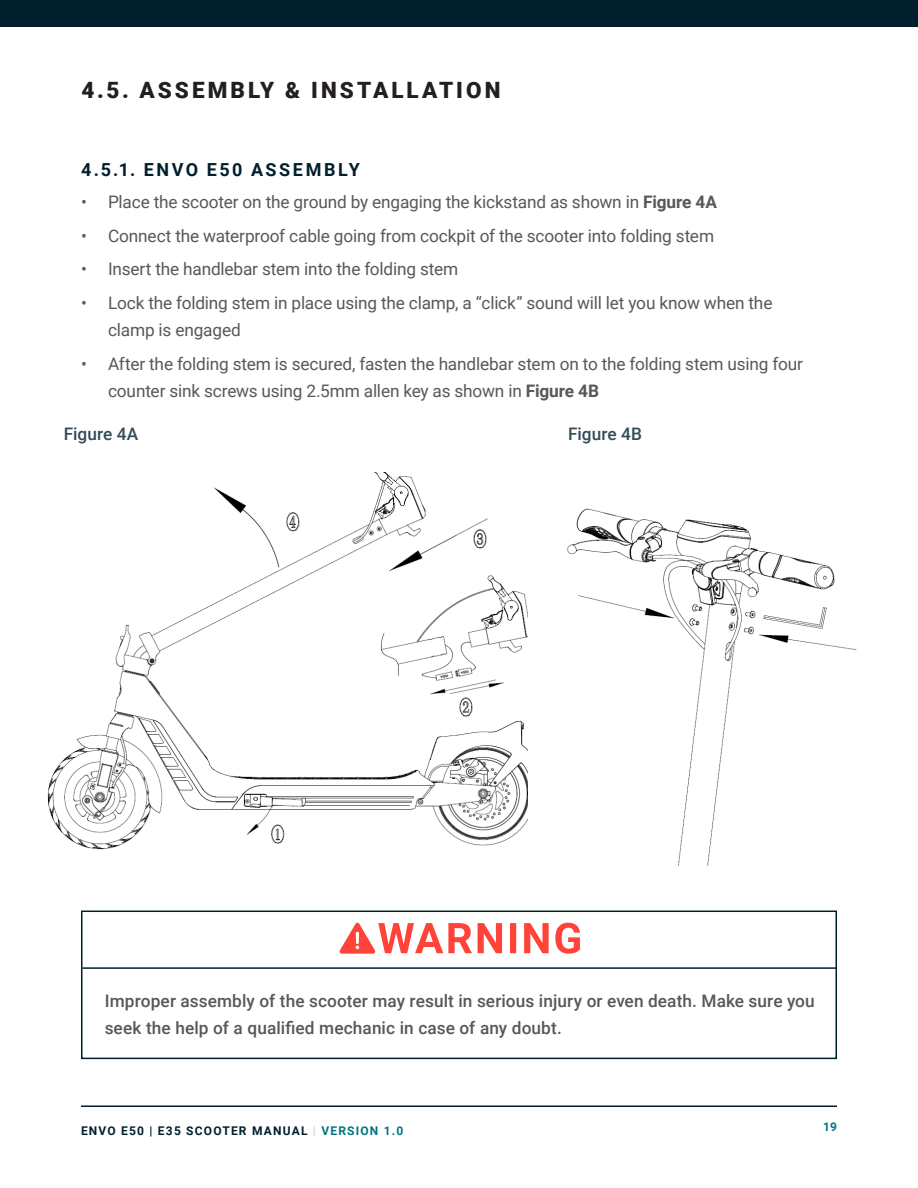
<style>
.page{position:relative;width:918px;height:1188px;background:#fff}
.page>*{position:absolute;margin:0;border:0;box-sizing:border-box;transform-origin:0 0}
.Header_2{font:900 22.5px "Roboto";letter-spacing:.135em;color:#231f20}
.Header_3{font:700 18px "Roboto";letter-spacing:.14em;color:#001f2d}
.t1{font:17.25px/27px "Roboto";letter-spacing:-.01em;color:#57585a}
.Caution___Warning{font:500 17.25px/27px "Roboto";letter-spacing:.005em;color:#57585a}
.Body_Copy_Bold{font:500 17.25px "Roboto";letter-spacing:.005em;color:#334c57}
.t2{font:700 12px "Roboto";letter-spacing:.1em;color:#001f2d}
.t3{font:700 12px "Roboto";color:#007481}
.s1{font-weight:700}
.s2{color:#d6d1ca}
.s3{color:#007481}
</style>
<div class="page">
<div style="left:0;top:0;width:918px;height:27px;background:#001f2d"></div>
<hr style="left:81px;top:1106px;width:756px;height:1px;background:#001f2d">
<div style="left:81px;top:911px;width:756px;height:148px;border:2px solid #001f2d"></div>
<hr style="left:82px;top:967px;width:755px;height:2px;background:#001f2d">
<svg style="left:340px;top:923px;width:240px;height:31px"></svg>
<img style="left:47px;top:473px;width:481px;height:377px">
<img style="left:567px;top:508px;width:290px;height:358px">
<p class="Header_2" style="left:81px;top:74px;width:421px">4.5. ASSEMBLY &amp; INSTALLATION</p>
<p class="Header_3" style="left:81px;top:157px;width:280px">4.5.1. ENVO E50 ASSEMBLY</p>
<p class="t1" style="left:81px;top:188px;width:637px">• Place the scooter on the ground by engaging the kickstand as shown in <span class="s1">Figure 4A</span></p>
<p class="t1" style="left:81px;top:221px;width:635px">• Connect the waterproof cable going from cockpit of the scooter into folding stem</p>
<p class="t1" style="left:81px;top:255px;width:379px">• Insert the handlebar stem into the folding stem</p>
<p class="t1" style="left:108px;top:289px;width:666px;text-indent:-27px">• Lock the folding stem in place using the clamp, a “click” sound will let you know when the clamp is engaged</p>
<p class="t1" style="left:108px;top:350px;width:696px;text-indent:-27px">• After the folding stem is secured, fasten the handlebar stem on to the folding stem using four counter sink screws using 2.5mm allen key as shown in <span class="s1">Figure 4B</span></p>
<p class="Body_Copy_Bold" style="left:64px;top:422px;width:76px">Figure 4A</p>
<p class="Body_Copy_Bold" style="left:568px;top:422px;width:75px">Figure 4B</p>
<p class="Caution___Warning" style="left:105px;top:986px;width:712px">Improper assembly of the scooter may result in serious injury or even death. Make sure you seek the help of a qualified mechanic in case of any doubt.</p>
<p class="t2" style="left:81px;top:1122px;width:324px">ENVO E50 | E35 SCOOTER MANUAL <span class="s2">|</span> <span class="s3">VERSION 1.0</span></p>
<p class="t3" style="left:823px;top:1118px;width:15px">19</p>
</div>
